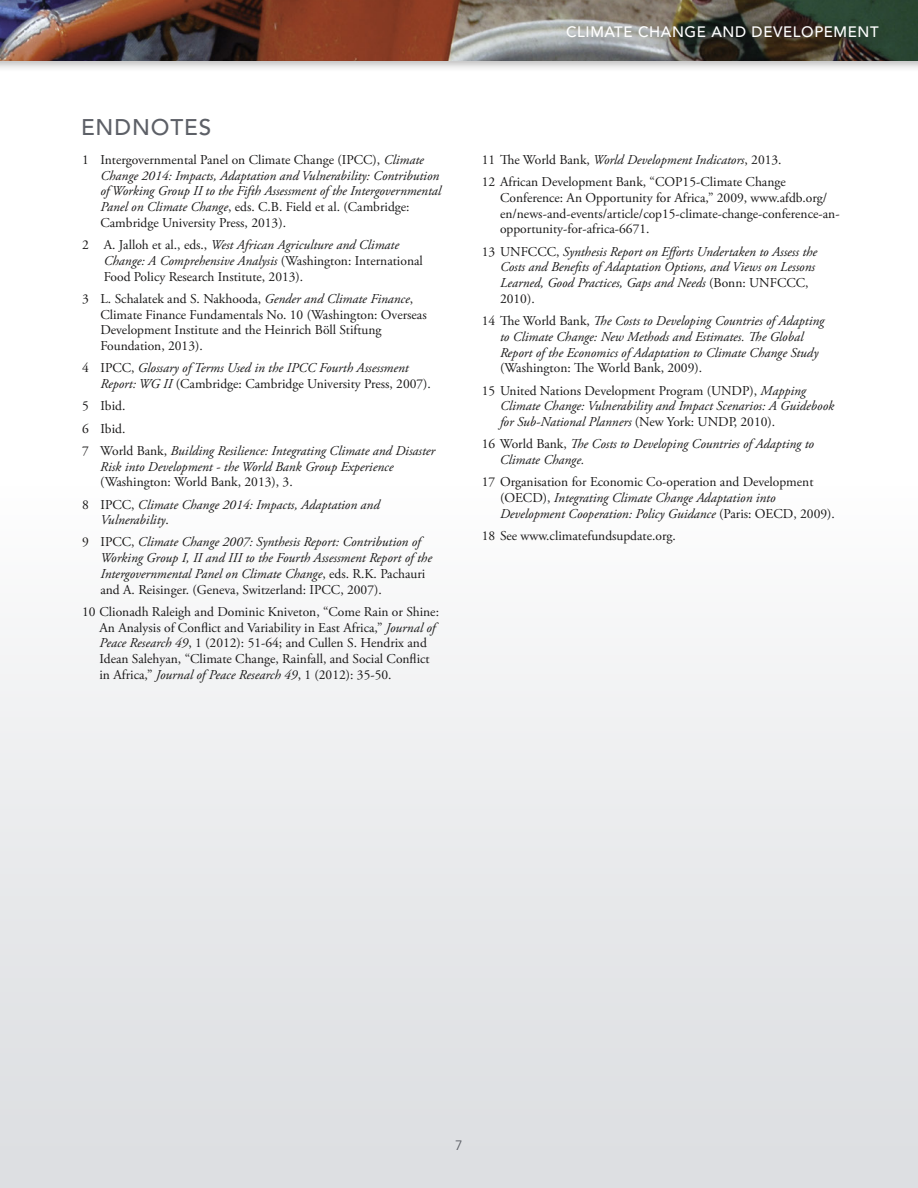
<style>
.page{position:relative;width:918px;height:1188px;background:#fff}
.page>*{position:absolute;margin:0;border:0;box-sizing:border-box;transform-origin:0 0}
.t1{font:500 22.5px "Avenir LT Std";letter-spacing:.04em;color:#5d6067}
.t2{font:500 15px "Avenir LT Std";letter-spacing:.04em;color:#fff}
.t3{font:italic 13.5px/15.8px "Adobe Garamond Pro";color:#191818}
.t4{font:13.5px/15.8px "Adobe Garamond Pro";color:#191818}
.t5{font:13.5px "Avenir LT Std";color:#5d6067}
.s1{font-style:normal}
.s2{font-style:italic}
</style>
<div class="page">
<div style="left:0;top:0;width:918px;height:72px;background:#191818;opacity:.3"></div>
<img style="left:0;top:0;width:918px;height:60px">
<div style="left:0;top:486px;width:918px;height:702px;background:linear-gradient(to bottom,#fcfcfd,#dadcdf)"></div>
<hr style="left:0;top:486px;width:1px;height:702px;background:#dddfe2">
<div style="left:559px;top:20px;width:333px;height:35px;background:#191818;opacity:.5"></div>
<h1 class="t1" style="left:81px;top:114px;width:132px">ENDNOTES</h1>
<p class="t3" style="left:100px;top:152px;width:342px;text-indent:-18px"><span class="s1">1 Intergovernmental Panel on Climate Change (IPCC),</span> Climate Change 2014: Impacts, Adaptation and Vulnerability: Contribution of Working Group II to the Fifth Assessment of the Intergovernmental Panel on Climate Change<span class="s1">, eds. C.B. Field et al. (Cambridge:<br>Cambridge University Press, 2013).</span></p>
<p class="t4" style="left:104px;top:237px;width:321px;text-indent:-22px">2 A. Jalloh et al., eds., <span class="s2">West African Agriculture and Climate<br>Change: A Comprehensive Analysis</span> (Washington: International<br>Food Policy Research Institute, 2013).</p>
<p class="t4" style="left:100px;top:291px;width:328px;text-indent:-18px">3 L. Schalatek and S. Nakhooda, <span class="s2">Gender and Climate Finance</span>, Climate Finance Fundamentals No. 10 (Washington: Overseas Development Institute and the Heinrich Böll Stiftung Foundation, 2013).</p>
<p class="t3" style="left:100px;top:361px;width:332px;text-indent:-18px"><span class="s1">4 IPCC,</span> Glossary of Terms Used in the IPCC Fourth Assessment<br>Report: WG II <span class="s1">(Cambridge: Cambridge University Press, 2007).</span></p>
<p class="t3" style="left:82px;top:395px;width:355px;line-height:22.2px"><span class="s1">5 Ibid.<br>6 Ibid.<br>7 World Bank,</span> Building Resilience: Integrating Climate and Disaster</p>
<p class="t3" style="left:100px;top:459px;width:295px">Risk into Development - the World Bank Group Experience</p>
<p class="t3" style="left:82px;top:471px;width:299px;line-height:22.2px;text-indent:18px"><span class="s1">(Washington: World Bank, 2013), 3.<br>8 IPCC,</span> Climate Change 2014: Impacts, Adaptation and</p>
<p class="t3" style="left:82px;top:509px;width:340px;line-height:22.2px;text-indent:18px">Vulnerability<span class="s1">.<br>9 IPCC,</span> Climate Change 2007: Synthesis Report: Contribution of</p>
<p class="t3" style="left:100px;top:550px;width:333px">Working Group I, II and III to the Fourth Assessment Report of the<br>Intergovernmental Panel on Climate Change<span class="s1">, eds. R.K. Pachauri and A. Reisinger. (Geneva, Switzerland: IPCC, 2007).</span></p>
<p class="t4" style="left:99px;top:604px;width:341px;text-indent:-17px">10 Clionadh Raleigh and Dominic Kniveton, “Come Rain or Shine:<br>An Analysis of Conflict and Variability in East Africa,” <span class="s2">Journal of Peace Research 49</span>, 1 (2012): 51-64; and Cullen S. Hendrix and Idean Salehyan, “Climate Change, Rainfall, and Social Conflict in Africa,” <span class="s2">Journal of Peace Research 49</span>, 1 (2012): 35-50.</p>
<p class="t2" style="left:566px;top:23px;width:314px">CLIMATE CHANGE AND DEVELOPEMENT</p>
<p class="t4" style="left:482px;top:149px;width:306px;line-height:22.2px">11 The World Bank, <span class="s2">World Development Indicators</span>, 2013.<br>12 African Development Bank, “COP15-Climate Change</p>
<p class="t4" style="left:500px;top:190px;width:341px">Conference: An Opportunity for Africa,” 2009, www.afdb.org/ en/news-and-events/article/cop15-climate-change-conference-an&shy;opportunity-for-africa-6671.</p>
<p class="t3" style="left:500px;top:244px;width:319px;text-indent:-18px"><span class="s1">13 UNFCCC,</span> Synthesis Report on Efforts Undertaken to Assess the Costs and Benefits of Adaptation Options, and Views on Lessons Learned, Good Practices, Gaps and Needs <span class="s1">(Bonn: UNFCCC, 2010).</span></p>
<p class="t3" style="left:500px;top:313px;width:326px;text-indent:-18px"><span class="s1">14 The World Bank,</span> The Costs to Developing Countries of Adapting to Climate Change: New Methods and Estimates. The Global<br>Report of the Economics of Adaptation to Climate Change Study</p>
<p class="t4" style="left:482px;top:358px;width:326px;line-height:22.2px;text-indent:18px">(Washington: The World Bank, 2009).<br>15 United Nations Development Program (UNDP), <span class="s2">Mapping</span></p>
<p class="t3" style="left:500px;top:399px;width:336px">Climate Change: Vulnerability and Impact Scenarios: A Guidebook for Sub-National Planners <span class="s1">(New York: UNDP, 2010).</span></p>
<p class="t3" style="left:500px;top:437px;width:316px;text-indent:-18px"><span class="s1">16 World Bank,</span> The Costs to Developing Countries of Adapting to<br>Climate Change.</p>
<p class="t4" style="left:500px;top:475px;width:336px;text-indent:-18px">17 Organisation for Economic Co-operation and Development (OECD), <span class="s2">Integrating Climate Change Adaptation into<br>Development Cooperation: Policy Guidance</span> (Paris: OECD, 2009).</p>
<p class="t4" style="left:482px;top:528px;width:196px">18 See www.climatefundsupdate.org.</p>
<p class="t5" style="left:455px;top:1137px;width:9px">7</p>
</div>
